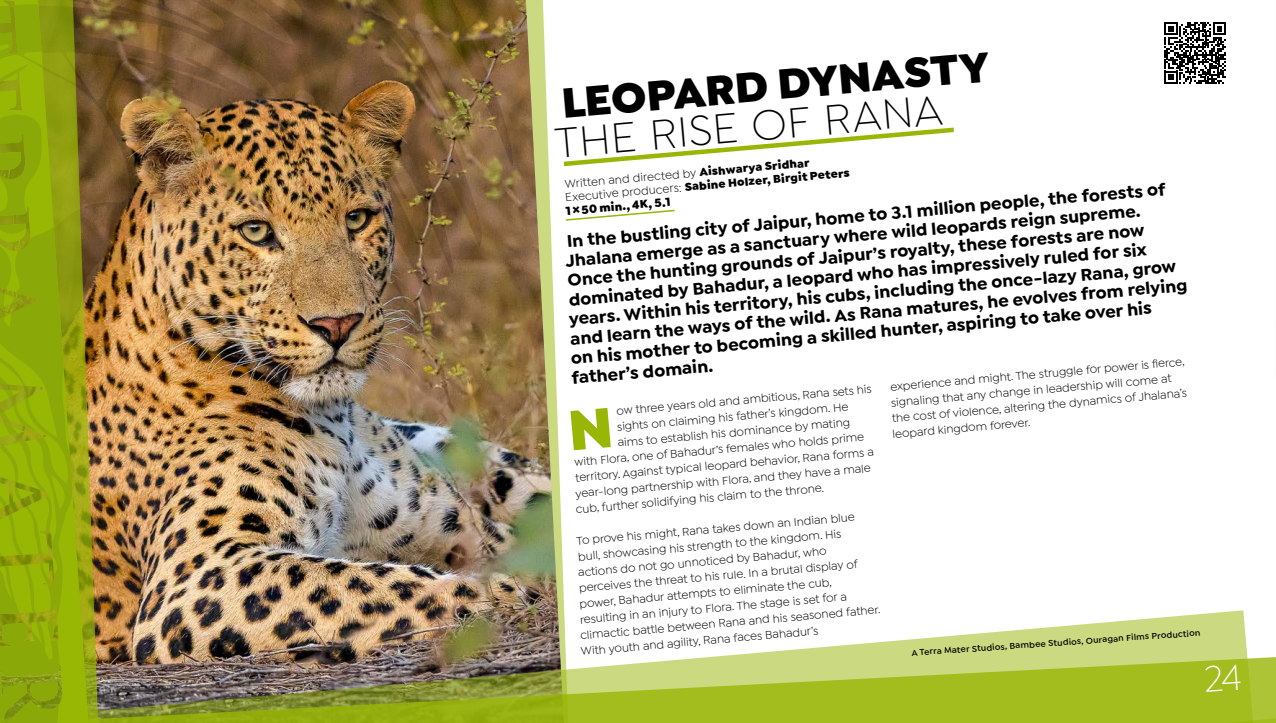
<style>
.page{position:relative;width:1276px;height:723px;background:#fff}
.page>*{position:absolute;margin:0;border:0;box-sizing:border-box;transform-origin:0 0}
.t1{font:900 45px "Isidora Sans";color:#000}
.t2{font:300 45px "Isidora Sans";color:#000}
.t3{font:700 18px/19.5px "Isidora Sans";color:#000}
.t4{font:12px/15.8px "Isidora Sans";color:#000}
.t5{font:900 12px/13.5px "Isidora Sans";color:#000}
.t6{font:600 9px "Isidora Sans";color:#000}
.s1{font-weight:400}
</style>
<div class="page">
<img style="left:514px;top:0;width:50px;height:610px">
<img style="left:99px;top:0;width:415px;height:610px">
<img style="left:92px;top:0;width:7px;height:610px">
<img style="left:92px;top:610px;width:777px;height:45px">
<svg style="left:869px;top:610px;width:379px;height:45px;fill:#cbda81"></svg>
<svg style="left:92px;top:655px;width:1184px;height:68px;background:#9caa40"></svg>
<svg style="left:0;top:0;width:92px;height:723px;background:#8ea20b"></svg>
<svg style="left:559px;top:125px;width:395px;height:44px"></svg>
<svg style="left:565px;top:209px;width:110px;height:12px"></svg>
<svg style="left:1164px;top:22px;width:62px;height:62px"></svg>
<svg style="left:1204px;top:664px;width:37px;height:28px"></svg>
<h1 class="t1" style="left:559px;top:75px;width:431px;rotate:-5deg">LEOPARD DYNASTY</h1>
<h1 class="t2" style="left:553px;top:119px;width:390px;rotate:-5deg">THE RISE OF RANA</h1>
<p class="t5" style="left:563px;top:177px;width:287px;rotate:-5deg"><span class="s1">Written and directed by</span> Aishwarya Sridhar<br><span class="s1">Executive producers:</span> Sabine Holzer, Birgit Peters<br>1×50 min., 4K, 5.1</p>
<p class="t3" style="left:559px;top:232px;width:623px;text-indent:7px;rotate:-5deg">In the bustling city of Jaipur, home to 3.1 million people, the forests of Jhalana emerge as a sanctuary where wild leopards reign supreme.<br>Once the hunting grounds of Jaipur’s royalty, these forests are now dominated by Bahadur, a leopard who has impressively ruled for six years. Within his territory, his cubs, including the once-lazy Rana, grow and learn the ways of the wild. As Rana matures, he evolves from relying on his mother to becoming a skilled hunter, aspiring to take over his father’s domain.</p>
<p class="t4" style="left:616px;top:403px;width:258px;rotate:-5deg">ow three years old and ambitious, Rana sets his</p>
<p class="t4" style="left:888px;top:379px;width:298px;rotate:-5deg">experience and might. The struggle for power is fi erce, signaling that any change in leadership will come at the cost of violence, altering the dynamics of Jhalana’s leopard kingdom forever.</p>
<p class="t4" style="left:616px;top:419px;width:233px;rotate:-5deg">sights on claiming his father’s kingdom. He</p>
<p class="t4" style="left:617px;top:434px;width:235px;rotate:-5deg">aims to establish his dominance by mating</p>
<p class="t4" style="left:574px;top:454px;width:292px;rotate:-5deg">with Flora, one of Bahadur’s females who holds prime</p>
<p class="t4" style="left:575px;top:470px;width:301px;rotate:-5deg">territory. Against typical leopard behavior, Rana forms a</p>
<p class="t4" style="left:575px;top:486px;width:298px;rotate:-5deg">year-long partnership with Flora, and they have a male</p>
<p class="t4" style="left:575px;top:501px;width:250px;rotate:-5deg">cub, further solidifying his claim to the throne.</p>
<p class="t4" style="left:576px;top:533px;width:281px;rotate:-5deg">To prove his might, Rana takes down an Indian blue</p>
<p class="t4" style="left:577px;top:549px;width:266px;rotate:-5deg">bull, showcasing his strength to the kingdom. His</p>
<p class="t4" style="left:577px;top:564px;width:251px;rotate:-5deg">actions do not go unnoticed by Bahadur, who</p>
<p class="t4" style="left:578px;top:580px;width:281px;rotate:-5deg">perceives the threat to his rule. In a brutal display of</p>
<p class="t4" style="left:579px;top:596px;width:254px;rotate:-5deg">power, Bahadur attempts to eliminate the cub,</p>
<p class="t4" style="left:579px;top:612px;width:269px;rotate:-5deg">resulting in an injury to Flora. The stage is set for a</p>
<p class="t4" style="left:580px;top:627px;width:302px;rotate:-5deg">climactic battle between Rana and his seasoned father.</p>
<p class="t4" style="left:580px;top:643px;width:240px;rotate:-5deg">With youth and agility, Rana faces Bahadur’s</p>
<p class="t6" style="left:911px;top:647px;width:291px;rotate:-4deg">A Terra Mater Studios, Bambee Studios, Ouragan Films Production</p>
</div>
